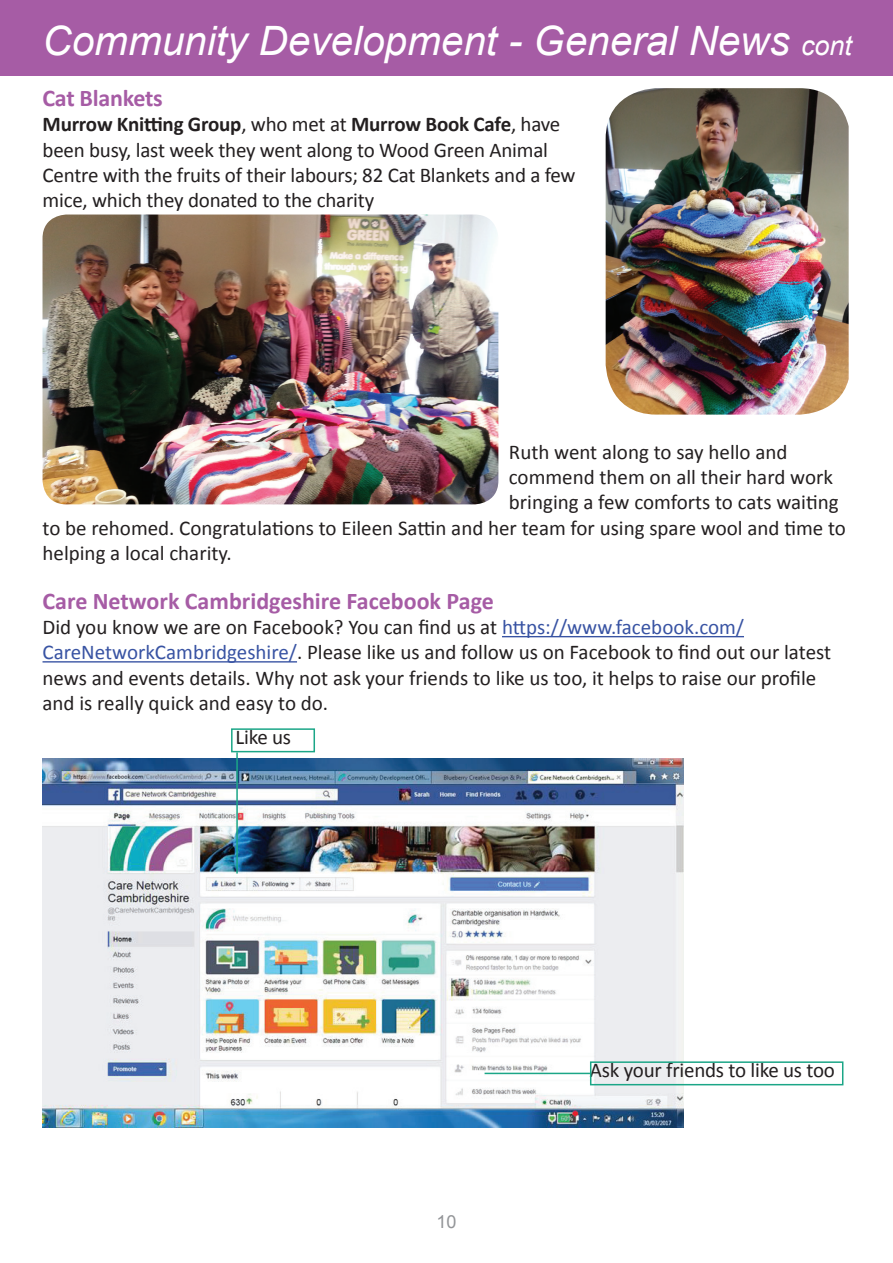
<style>
.page{position:relative;width:893px;height:1263px;background:#fff}
.page>*{position:absolute;margin:0;border:0;box-sizing:border-box;transform-origin:0 0}
.t1{font:italic 40.5px "Arial";color:#fff}
.t2{font:700 24px "Calibri";color:#a65ca5}
.t3{font:21px/25.2px "Calibri";color:#231f20}
.t4{font:18px "Arial";color:#939598}
.s1{font-size:27px}
.s2{font-weight:700}
.s3{color:#3853a3}
</style>
<div class="page">
<hr style="left:502px;top:636px;width:242px;height:1px;background:#3853a3">
<hr style="left:43px;top:661px;width:254px;height:1px;background:#3853a3">
<img style="left:43px;top:759px;width:641px;height:368px">
<hr style="left:485px;top:1073px;width:105px;height:1px;background:#1ba687">
<div style="left:590px;top:1061px;width:253px;height:24px;border:2px solid #1ba687"></div>
<div style="left:231px;top:728px;width:84px;height:24px;border:2px solid #1ba687"></div>
<hr style="left:236px;top:752px;width:2px;height:121px;background:#1ba687">
<img style="left:606px;top:88px;width:243px;height:327px">
<div style="left:0;top:0;width:893px;height:75px;background:#a65ca5"></div>
<img style="left:43px;top:214px;width:455px;height:290px">
<h1 class="t1" style="left:43px;top:15px;width:811px">Community Development - General News <span class="s1">cont</span></h1>
<p class="t2" style="left:43px;top:83px;width:122px">Cat Blankets</p>
<p class="t3" style="left:43px;top:112px;width:534px"><span class="s2">Murrow Knitting Group</span>, who met at <span class="s2">Murrow Book Cafe</span>, have been busy, last week they went along to Wood Green Animal Centre with the fruits of their labours; 82 Cat Blankets and a few mice, which they donated to the charity</p>
<p class="t3" style="left:509px;top:439px;width:280px">Ruth went along to say hello and</p>
<p class="t3" style="left:509px;top:465px;width:326px">commend them on all their hard work</p>
<p class="t3" style="left:509px;top:490px;width:331px">bringing a few comforts to cats waiting</p>
<p class="t3" style="left:43px;top:515px;width:805px">to be rehomed. Congratulations to Eileen Sattin and her team for using spare wool and time to</p>
<p class="t3" style="left:43px;top:540px;width:191px">helping a local charity.</p>
<p class="t2" style="left:43px;top:586px;width:453px">Care Network Cambridgeshire Facebook Page</p>
<p class="t3" style="left:43px;top:615px;width:790px">Did you know we are on Facebook? You can find us at <span class="s3">https://www.facebook.com/ CareNetworkCambridgeshire/</span>. Please like us and follow us on Facebook to find out our latest news and events details. Why not ask your friends to like us too, it helps to raise our profile and is really quick and easy to do.</p>
<p class="t3" style="left:236px;top:724px;width:57px">Like us</p>
<p class="t4" style="left:436px;top:1210px;width:22px">10</p>
<p class="t3" style="left:590px;top:1058px;width:247px">Ask your friends to like us too</p>
</div>
